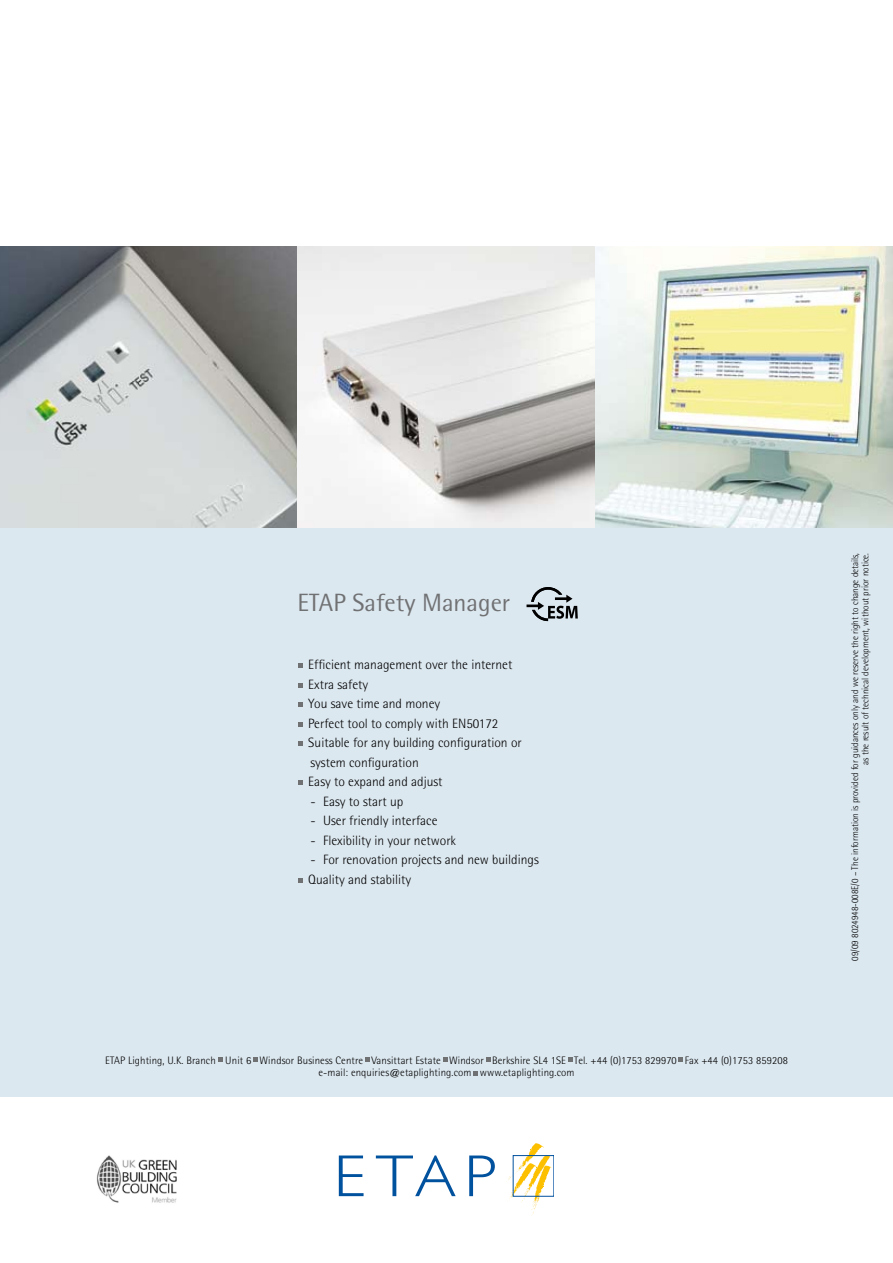
<style>
.page{position:relative;width:893px;height:1263px;background:#fff}
.page>*{position:absolute;margin:0;border:0;box-sizing:border-box;transform-origin:0 0}
.t1{font:25.05px "Rotis Semi Sans";color:#707173}
.t2{font:300 13.5px/19.5px "Rotis Semi Sans";color:#000}
.t3{font:300 10.8px/11.7px "Rotis Semi Sans";letter-spacing:.01em;color:#000;text-align:center}
.t4{font:300 9.75px/10.5px "Rotis Semi Sans";color:#000;text-align:right;scale:.95 1}
</style>
<div class="page">
<div style="left:0;top:247px;width:893px;height:850px;background:#dce8f0"></div>
<img style="left:0;top:247px;width:298px;height:280px">
<svg style="left:298px;top:247px;width:297px;height:280px;fill:#ebebea"></svg>
<svg style="left:595px;top:247px;width:298px;height:280px;background:#dadfcd"></svg>
<svg style="left:506px;top:1143px;width:46px;height:73px"></svg>
<svg style="left:376px;top:1155px;width:80px;height:41px"></svg>
<svg style="left:469px;top:1155px;width:26px;height:41px"></svg>
<svg style="left:339px;top:1155px;width:25px;height:41px"></svg>
<svg style="left:526px;top:587px;width:52px;height:34px"></svg>
<svg style="left:298px;top:663px;width:5px;height:5px"></svg>
<svg style="left:298px;top:683px;width:5px;height:4px"></svg>
<svg style="left:298px;top:702px;width:5px;height:5px"></svg>
<svg style="left:298px;top:722px;width:5px;height:4px"></svg>
<svg style="left:298px;top:741px;width:5px;height:5px"></svg>
<svg style="left:298px;top:780px;width:5px;height:5px"></svg>
<svg style="left:298px;top:878px;width:5px;height:4px"></svg>
<svg style="left:486px;top:1057px;width:5px;height:4px"></svg>
<svg style="left:568px;top:1057px;width:5px;height:4px"></svg>
<svg style="left:218px;top:1057px;width:5px;height:4px"></svg>
<svg style="left:365px;top:1057px;width:5px;height:4px"></svg>
<svg style="left:678px;top:1057px;width:5px;height:4px"></svg>
<svg style="left:254px;top:1057px;width:4px;height:4px"></svg>
<svg style="left:443px;top:1057px;width:5px;height:4px"></svg>
<svg style="left:473px;top:1071px;width:5px;height:5px"></svg>
<img style="left:96px;top:1155px;width:81px;height:48px">
<h1 class="t1" style="left:298px;top:587px;width:214px">ETAP Safety Manager</h1>
<p class="t2" style="left:308px;top:655px;width:215px">Efficient management over the internet<br>Extra safety<br>You save time and money<br>Perfect tool to comply with EN50172<br>Suitable for any building configuration or system configuration<br>Easy to expand and adjust</p>
<p class="t2" style="left:310px;top:792px;width:94px">- Easy to start up</p>
<p class="t2" style="left:310px;top:811px;width:129px">- User friendly interface</p>
<p class="t2" style="left:310px;top:831px;width:147px">- Flexibility in your network</p>
<p class="t2" style="left:308px;top:850px;width:232px">- For renovation projects and new buildings<br>Quality and stability</p>
<p class="t3" style="left:105px;top:1054px;width:684px">ETAP Lighting, U.K. Branch Unit 6 Windsor Business Centre Vansittart Estate Windsor Berkshire SL4 1SE Tel. +44 (0)1753 829970 Fax +44 (0)1753 859208 e-mail: enquiries@etaplighting.com www.etaplighting.com</p>
<p class="t4" style="left:849px;top:960px;width:431px;rotate:-90deg">09/09 8024948-008E/0 – The information is provided for guidances only and we reserve the right to change details, as the result of technical development, without prior notice.</p>
</div>
